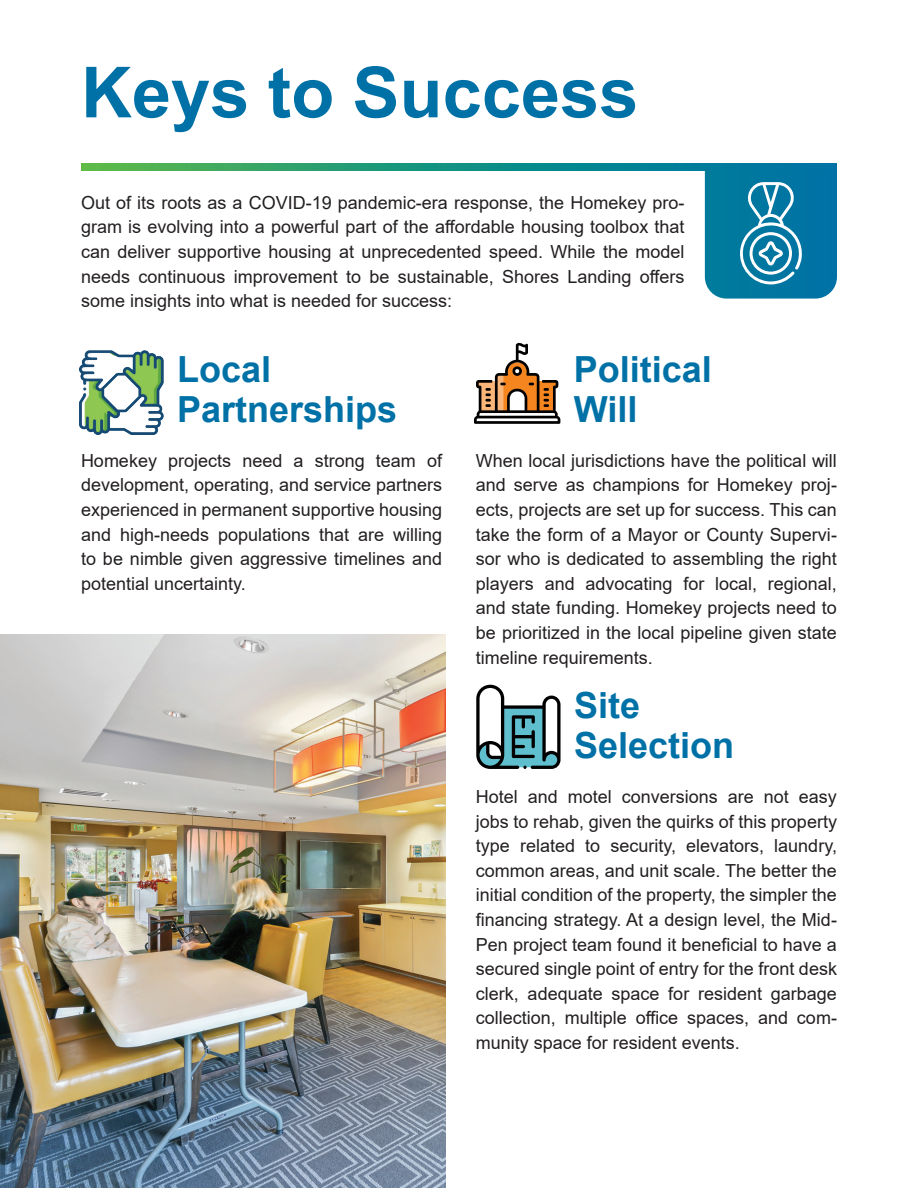
<style>
.page{position:relative;width:918px;height:1188px;background:#fff}
.page>*{position:absolute;margin:0;border:0;box-sizing:border-box;transform-origin:0 0}
.Heading{font:700 70.5px "Arial";color:#0071a6}
.subhead{font:700 36px/40.5px "Arial";color:#0071a6}
.Body{font:18px/24.6px "Arial";color:#231f20;text-align:justify}
</style>
<div class="page">
<svg style="left:81px;top:164px;width:756px;height:6px;background:#1d947c"></svg>
<svg style="left:705px;top:168px;width:132px;height:131px;background:#1c85aa"></svg>
<img style="left:79px;top:350px;width:85px;height:84px">
<svg style="left:476px;top:685px;width:85px;height:84px"></svg>
<img style="left:0;top:634px;width:446px;height:554px">
<svg style="left:474px;top:342px;width:86px;height:82px"></svg>
<p class="Heading" style="left:81px;top:43px;width:559px">Keys to Success</p>
<p class="Body" style="left:81px;top:190px;width:605px">Out of its roots as a COVID-19 pandemic-era response, the Homekey pro&shy;gram is evolving into a powerful part of the affordable housing toolbox that can deliver supportive housing at unprecedented speed. While the model needs continuous improvement to be sustainable, Shores Landing offers some insights into what is needed for success:</p>
<p class="subhead" style="left:177px;top:349px;width:222px">Local<br>Partnerships</p>
<p class="Body" style="left:81px;top:448px;width:363px">Homekey projects need a strong team of development, operating, and service partners experienced in permanent supportive housing and high-needs populations that are willing to be nimble given aggressive timelines and potential uncertainty.</p>
<p class="subhead" style="left:574px;top:349px;width:140px">Political<br>Will</p>
<p class="Body" style="left:476px;top:448px;width:363px">When local jurisdictions have the political will and serve as champions for Homekey proj&shy;ects, projects are set up for success. This can take the form of a Mayor or County Supervi&shy;sor who is dedicated to assembling the right players and advocating for local, regional, and state funding. Homekey projects need to be prioritized in the local pipeline given state timeline requirements.</p>
<p class="subhead" style="left:574px;top:685px;width:162px">Site<br>Selection</p>
<p class="Body" style="left:476px;top:784px;width:363px">Hotel and motel conversions are not easy jobs to rehab, given the quirks of this property type related to security, elevators, laundry, common areas, and unit scale. The better the initial condition of the property, the simpler the financing strategy. At a design level, the Mid-Pen project team found it beneficial to have a secured single point of entry for the front desk clerk, adequate space for resident garbage collection, multiple office spaces, and com&shy;munity space for resident events.</p>
</div>
